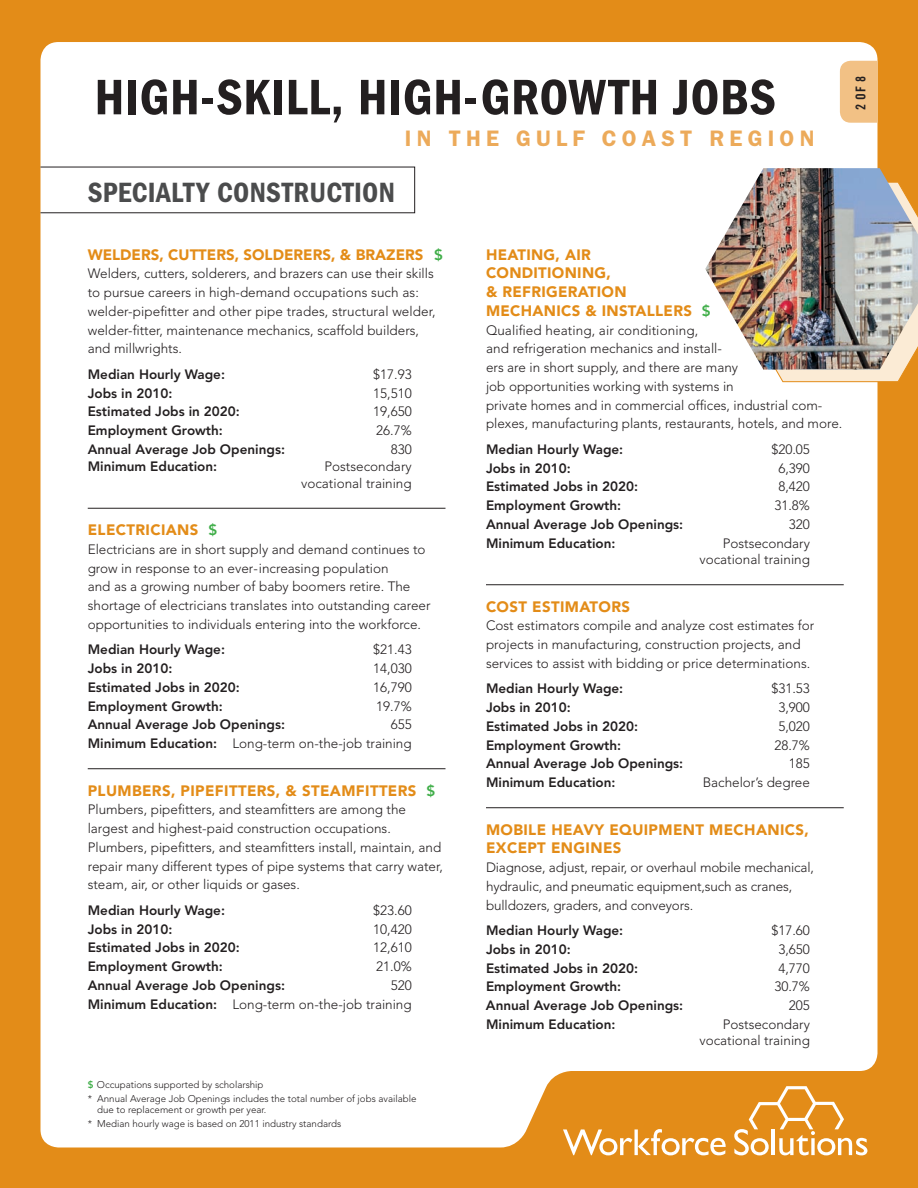
<style>
.page{position:relative;width:918px;height:1188px;background:#e38c18}
.page>*{position:absolute;margin:0;border:0;box-sizing:border-box;transform-origin:0 0}
.t1{font:600 condensed 51.6px "Franklin Gothic";letter-spacing:.01em;color:#231f20}
.t2{font:600 condensed 28.95px "Franklin Gothic";letter-spacing:.01em;color:#4b4c4d}
.t3{font:600 22.5px "Franklin Gothic";letter-spacing:.23em;color:#ecaa5a}
.t4{font:900 15px/18.8px "Avenir";letter-spacing:.02em;color:#e38c18}
.t5{font:900 15px "Avenir";color:#e38c18}
.t6{font:300 13.5px/18.8px "Avenir";color:#231f20}
.t7{font:800 13.5px "Avenir";color:#231f20}
.t8{font:13.5px "Trade Gothic Bold Cond Twenty";color:#231f20}
.t9{font:300 9.75px/13.8px "Avenir";color:#231f20}
.s1{font-weight:800;color:#40ae49}
.s2{font-weight:800}
</style>
<div class="page">
<div style="left:40px;top:42px;width:838px;height:1106px;background:#fff"></div>
<svg style="left:563px;top:1129px;width:163px;height:26px"></svg>
<svg style="left:734px;top:1086px;width:133px;height:69px"></svg>
<hr style="left:88px;top:508px;width:358px;height:1px;background:#231f20">
<hr style="left:88px;top:768px;width:358px;height:1px;background:#231f20">
<hr style="left:486px;top:584px;width:358px;height:1px;background:#231f20">
<hr style="left:486px;top:807px;width:358px;height:1px;background:#231f20">
<svg style="left:725px;top:370px;width:179px;height:12px;background:#faead4"></svg>
<img style="left:705px;top:168px;width:213px;height:202px">
<div style="left:840px;top:61px;width:38px;height:62px;background:#f2c185"></div>
<h1 class="t1" style="left:94px;top:68px;width:681px">HIGH-SKILL, HIGH-GROWTH JOBS</h1>
<h3 class="t3" style="left:405px;top:125px;width:411px">IN THE GULF COAST REGION</h3>
<h2 class="t2" style="left:88px;top:176px;width:309px">SPECIALTY CONSTRUCTION</h2>
<p class="t8" style="left:852px;top:110px;width:36px;rotate:-90deg">2 of 8</p>
<p class="t5" style="left:88px;top:245px;width:357px">WELDERS, CUTTERS, SOLDERERS, &amp; BRAZERS <span class="s1">$</span></p>
<p class="t6" style="left:88px;top:264px;width:350px">Welders, cutters, solderers, and brazers can use their skills to pursue careers in high-demand occupations such as: welder-pipefitter and other pipe trades, structural welder, welder-fitter, maintenance mechanics, scaffold builders, and millwrights.</p>
<p class="t7" style="left:88px;top:366px;width:139px">Median Hourly Wage:</p>
<p class="t6" style="left:373px;top:365px;width:40px">$17.93</p>
<p class="t7" style="left:88px;top:385px;width:86px">Jobs in 2010:</p>
<p class="t6" style="left:373px;top:384px;width:40px">15,510</p>
<p class="t7" style="left:88px;top:404px;width:154px">Estimated Jobs in 2020:</p>
<p class="t6" style="left:373px;top:402px;width:40px">19,650</p>
<p class="t7" style="left:88px;top:422px;width:137px">Employment Growth:</p>
<p class="t6" style="left:376px;top:421px;width:37px">26.7%</p>
<p class="t7" style="left:88px;top:441px;width:199px">Annual Average Job Openings:</p>
<p class="t6" style="left:391px;top:440px;width:23px">830</p>
<p class="t7" style="left:88px;top:458px;width:131px">Minimum Education:</p>
<p class="t6" style="left:301px;top:458px;width:112px;line-height:16.5px;text-align:right">Postsecondary vocational training</p>
<p class="t4" style="left:88px;top:520px;width:131px">ELECTRICIANS <span class="s1">$</span></p>
<p class="t6" style="left:88px;top:540px;width:344px">Electricians are in short supply and demand continues to grow in response to an ever-increasing population<br>and as a growing number of baby boomers retire. The shortage of electricians translates into outstanding career opportunities to individuals entering into the workforce.</p>
<p class="t7" style="left:88px;top:642px;width:139px">Median Hourly Wage:</p>
<p class="t6" style="left:373px;top:640px;width:40px">$21.43</p>
<p class="t7" style="left:88px;top:660px;width:86px">Jobs in 2010:</p>
<p class="t6" style="left:373px;top:659px;width:40px">14,030</p>
<p class="t7" style="left:88px;top:679px;width:154px">Estimated Jobs in 2020:</p>
<p class="t6" style="left:373px;top:678px;width:40px">16,790</p>
<p class="t7" style="left:88px;top:698px;width:137px">Employment Growth:</p>
<p class="t6" style="left:376px;top:697px;width:37px">19.7%</p>
<p class="t7" style="left:88px;top:717px;width:199px">Annual Average Job Openings:</p>
<p class="t6" style="left:88px;top:715px;width:325px;text-align:right">655<br><span class="s2">Minimum Education:</span> Long-term on-the-job training</p>
<p class="t4" style="left:88px;top:781px;width:349px">PLUMBERS, PIPEFITTERS, &amp; STEAMFITTERS <span class="s1">$</span></p>
<p class="t6" style="left:88px;top:800px;width:357px">Plumbers, pipefitters, and steamfitters are among the largest and highest-paid construction occupations.<br>Plumbers, pipefitters, and steamfitters install, maintain, and repair many different types of pipe systems that carry water, steam, air, or other liquids or gases.</p>
<p class="t7" style="left:88px;top:902px;width:139px">Median Hourly Wage:</p>
<p class="t6" style="left:373px;top:901px;width:40px">$23.60</p>
<p class="t7" style="left:88px;top:921px;width:86px">Jobs in 2010:</p>
<p class="t6" style="left:373px;top:920px;width:40px">10,420</p>
<p class="t7" style="left:88px;top:940px;width:154px">Estimated Jobs in 2020:</p>
<p class="t6" style="left:373px;top:938px;width:40px">12,610</p>
<p class="t7" style="left:88px;top:958px;width:137px">Employment Growth:</p>
<p class="t6" style="left:376px;top:957px;width:37px">21.0%</p>
<p class="t7" style="left:88px;top:977px;width:199px">Annual Average Job Openings:</p>
<p class="t6" style="left:88px;top:976px;width:325px;text-align:right">520<br><span class="s2">Minimum Education:</span> Long-term on-the-job training</p>
<p class="t9" style="left:88px;top:1078px;width:330px"><span class="s1">$</span> Occupations supported by scholarship<br>* Annual Average Job Openings includes the total number of jobs available</p>
<p class="t9" style="left:88px;top:1103px;width:255px;text-indent:9px">due to replacement or growth per year.<br>* Median hourly wage is based on 2011 industry standards</p>
<p class="t4" style="left:486px;top:245px;width:226px">HEATING, AIR<br>CONDITIONING,<br>&amp; REFRIGERATION<br>MECHANICS &amp; INSTALLERS <span class="s1">$</span></p>
<p class="t6" style="left:486px;top:321px;width:358px">Qualified heating, air conditioning,<br>and refrigeration mechanics and install-<br>ers are in short supply, and there are many<br>job opportunities working with systems in<br>private homes and in commercial offices, industrial com&shy;plexes, manufacturing plants, restaurants, hotels, and more.</p>
<p class="t7" style="left:486px;top:441px;width:139px">Median Hourly Wage:</p>
<p class="t6" style="left:771px;top:440px;width:40px">$20.05</p>
<p class="t7" style="left:486px;top:460px;width:86px">Jobs in 2010:</p>
<p class="t6" style="left:778px;top:459px;width:33px">6,390</p>
<p class="t7" style="left:486px;top:479px;width:154px">Estimated Jobs in 2020:</p>
<p class="t6" style="left:778px;top:477px;width:33px">8,420</p>
<p class="t7" style="left:486px;top:497px;width:137px">Employment Growth:</p>
<p class="t6" style="left:774px;top:496px;width:37px">31.8%</p>
<p class="t7" style="left:486px;top:516px;width:199px">Annual Average Job Openings:</p>
<p class="t6" style="left:789px;top:515px;width:23px">320</p>
<p class="t7" style="left:486px;top:535px;width:131px">Minimum Education:</p>
<p class="t6" style="left:699px;top:535px;width:112px;line-height:16.5px;text-align:right">Postsecondary vocational training</p>
<p class="t4" style="left:486px;top:597px;width:145px">COST ESTIMATORS</p>
<p class="t6" style="left:486px;top:616px;width:330px">Cost estimators compile and analyze cost estimates for projects in manufacturing, construction projects, and services to assist with bidding or price determinations.</p>
<p class="t7" style="left:486px;top:681px;width:139px">Median Hourly Wage:</p>
<p class="t6" style="left:771px;top:679px;width:40px">$31.53</p>
<p class="t7" style="left:486px;top:699px;width:86px">Jobs in 2010:</p>
<p class="t6" style="left:778px;top:698px;width:33px">3,900</p>
<p class="t7" style="left:486px;top:718px;width:154px">Estimated Jobs in 2020:</p>
<p class="t6" style="left:778px;top:717px;width:33px">5,020</p>
<p class="t7" style="left:486px;top:737px;width:137px">Employment Growth:</p>
<p class="t6" style="left:774px;top:736px;width:37px">28.7%</p>
<p class="t7" style="left:486px;top:756px;width:199px">Annual Average Job Openings:</p>
<p class="t6" style="left:789px;top:754px;width:23px">185</p>
<p class="t7" style="left:486px;top:774px;width:131px">Minimum Education:</p>
<p class="t6" style="left:703px;top:773px;width:109px">Bachelor’s degree</p>
<p class="t4" style="left:486px;top:820px;width:11px">MOBILE</p>
<p class="t4" style="left:551px;top:820px;width:12px">HEA</p>
<p class="t4" style="left:584px;top:820px;width:88px">VY EQUI PMENT</p>
<p class="t4" style="left:709px;top:820px;width:12px">MECHANIC</p>
<p class="t4" style="left:796px;top:820px;width:15px">S,</p>
<p class="t4" style="left:486px;top:839px;width:77px">EXCE PT ENGINE</p>
<p class="t4" style="left:613px;top:839px;width:10px">S</p>
<p class="t6" style="left:486px;top:858px;width:330px">Diagnose, adjust, repair, or overhaul mobile mechanical, hydraulic, and pneumatic equipment,such as cranes, bulldozers, graders, and conveyors.</p>
<p class="t7" style="left:486px;top:922px;width:139px">Median Hourly Wage:</p>
<p class="t6" style="left:771px;top:921px;width:40px">$17.60</p>
<p class="t7" style="left:486px;top:941px;width:86px">Jobs in 2010:</p>
<p class="t6" style="left:778px;top:940px;width:33px">3,650</p>
<p class="t7" style="left:486px;top:960px;width:154px">Estimated Jobs in 2020:</p>
<p class="t6" style="left:778px;top:959px;width:33px">4,770</p>
<p class="t7" style="left:486px;top:979px;width:137px">Employment Growth:</p>
<p class="t6" style="left:774px;top:977px;width:37px">30.7%</p>
<p class="t7" style="left:486px;top:997px;width:199px">Annual Average Job Openings:</p>
<p class="t6" style="left:789px;top:996px;width:23px">205</p>
<p class="t7" style="left:486px;top:1016px;width:131px">Minimum Education:</p>
<p class="t6" style="left:699px;top:1016px;width:112px;line-height:16.5px;text-align:right">Postsecondary vocational training</p>
</div>
